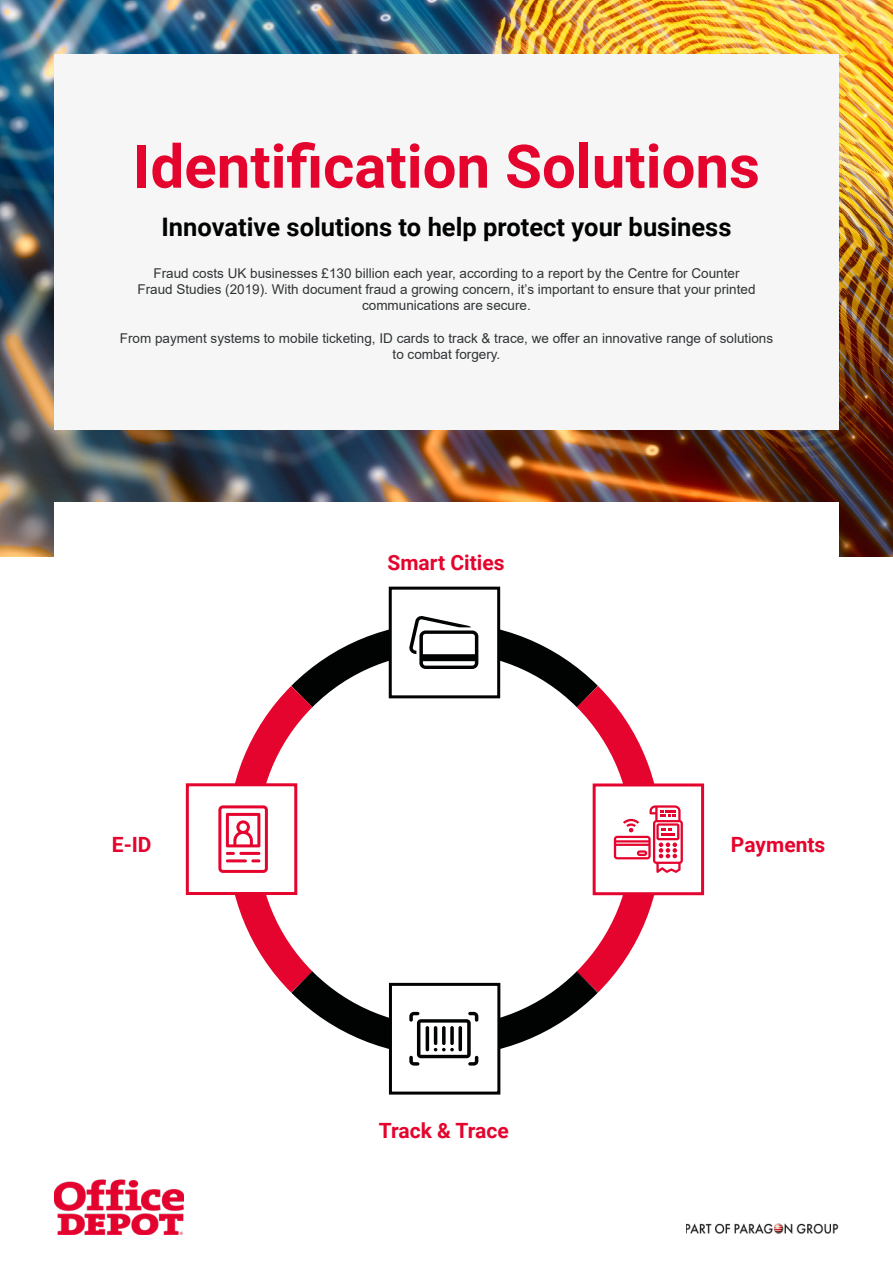
<style>
.page{position:relative;width:893px;height:1263px;background:#fff}
.page>*{position:absolute;margin:0;border:0;box-sizing:border-box;transform-origin:0 0}
.t1{font:700 60px "Roboto";color:#e4042d}
.t2{font:700 25.5px "Roboto";color:#010202}
.t3{font:700 21px "Roboto";color:#e4042d}
.t4{font:13.5px/16.2px "Arial";color:#303335;text-align:center}
</style>
<div class="page">
<img style="left:0;top:0;width:893px;height:556px">
<div style="left:54px;top:502px;width:785px;height:93px;background:#fff"></div>
<div style="left:54px;top:54px;width:785px;height:375px;background:#f6f6f6"></div>
<div style="left:593px;top:783px;width:111px;height:112px;background:#fff;border:3px solid #e4042d"></div>
<div style="left:389px;top:983px;width:111px;height:111px;background:#fff;border:3px solid #010202"></div>
<div style="left:389px;top:587px;width:111px;height:111px;background:#fff;border:3px solid #010202"></div>
<div style="left:186px;top:783px;width:111px;height:112px;background:#fff;border:3px solid #e4042d"></div>
<svg style="left:218px;top:615px;width:465px;height:450px"></svg>
<img style="left:54px;top:1179px;width:129px;height:55px">
<img style="left:686px;top:1223px;width:153px;height:10px">
<h1 class="t1" style="left:133px;top:124px;width:628px">Identification Solutions</h1>
<h2 class="t2" style="left:162px;top:209px;width:571px">Innovative solutions to help protect your business</h2>
<p class="t4" style="left:137px;top:265px;width:620px">Fraud costs UK businesses £130 billion each year, according to a report by the Centre for Counter<br>Fraud Studies (2019). With document fraud a growing concern, it’s important to ensure that your printed communications are secure.</p>
<p class="t4" style="left:120px;top:330px;width:655px">From payment systems to mobile ticketing, ID cards to track &amp; trace, we offer an innovative range of solutions to combat forgery.</p>
<h3 class="t3" style="left:112px;top:830px;width:41px">E-ID</h3>
<h3 class="t3" style="left:387px;top:547px;width:118px">Smart Cities</h3>
<h3 class="t3" style="left:379px;top:1115px;width:131px">Track &amp; Trace</h3>
<h3 class="t3" style="left:731px;top:830px;width:96px">Payments</h3>
</div>
